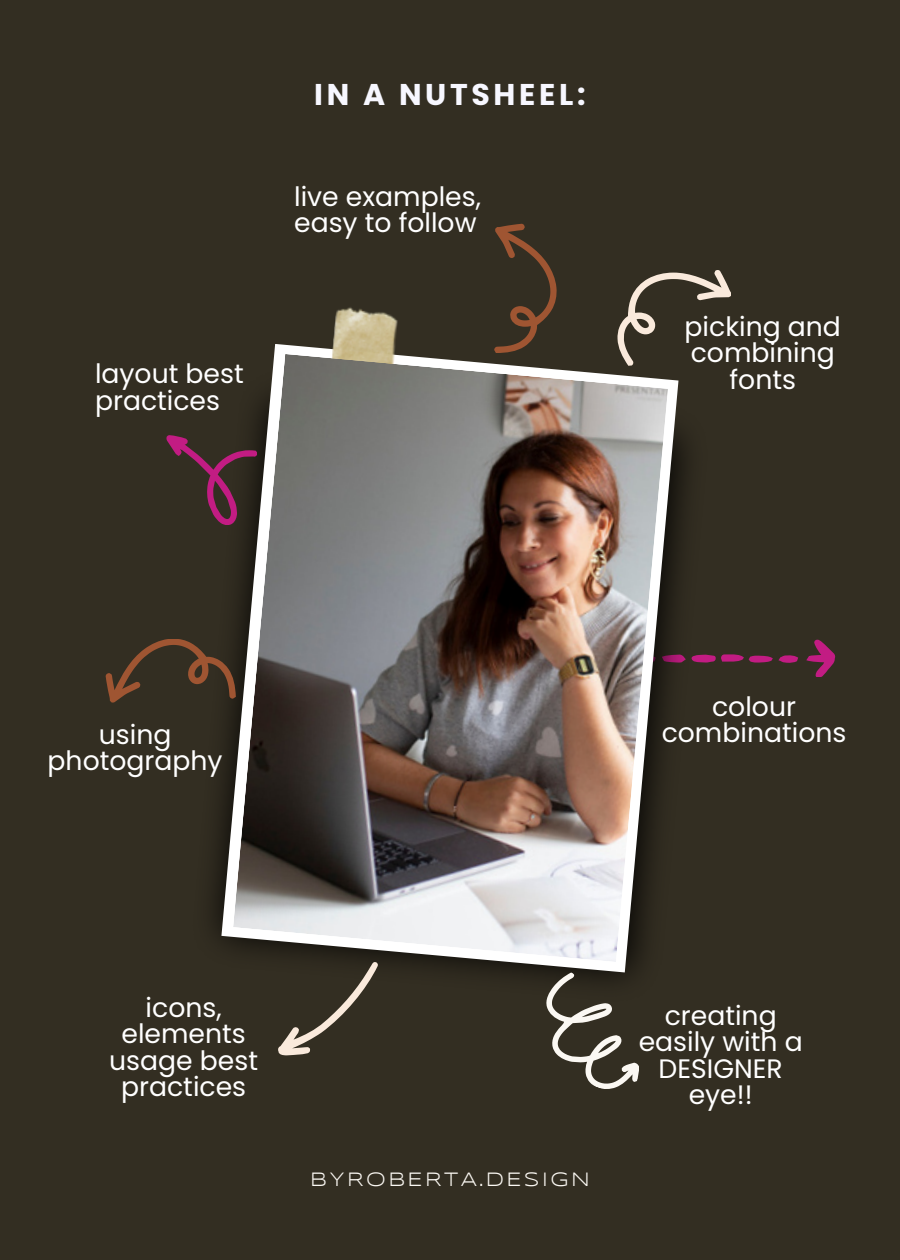
<style>
.page{position:relative;width:900px;height:1260px;background:#332e22}
.page>*{position:absolute;margin:0;border:0;box-sizing:border-box;transform-origin:0 0}
.t1{font:700 30px "Poppins";letter-spacing:.125em;color:#f7f7ff}
.t2{font:26.75px/26.2px "Poppins";color:#fff;text-align:center}
.t3{font:20px "Syncopate";letter-spacing:.125em;color:#fbf8f3}
</style>
<div class="page">
<svg style="left:712px;top:639px;width:123px;height:38px"></svg>
<img style="left:213px;top:380px;width:499px;height:597px">
<svg style="left:221px;top:344px;width:457px;height:628px"></svg>
<img style="left:322px;top:307px;width:96px;height:47px">
<img style="left:233px;top:354px;width:435px;height:608px">
<svg style="left:106px;top:639px;width:130px;height:64px"></svg>
<svg style="left:166px;top:435px;width:91px;height:90px"></svg>
<svg style="left:278px;top:962px;width:100px;height:93px"></svg>
<svg style="left:494px;top:224px;width:63px;height:129px"></svg>
<svg style="left:546px;top:972px;width:92px;height:117px"></svg>
<svg style="left:618px;top:270px;width:113px;height:96px"></svg>
<p class="t2" style="left:95px;top:361px;width:150px;text-align:left">layout best practices</p>
<p class="t1" style="left:314px;top:73px;width:273px">IN A NUTSHEEL:</p>
<p class="t2" style="left:294px;top:183px;width:188px;text-align:left">live examples, easy to follow</p>
<p class="t2" style="left:685px;top:314px;width:158px">picking and combining fonts</p>
<p class="t2" style="left:48px;top:721px;width:176px">using photography</p>
<p class="t2" style="left:662px;top:694px;width:186px">colour combinations</p>
<p class="t2" style="left:109px;top:995px;width:150px">icons, elements usage best practices</p>
<p class="t3" style="left:310px;top:1171px;width:281px">BYROBERTA.DESIGN</p>
<p class="t2" style="left:639px;top:1003px;width:166px">creating easily with a<br>DESIGNER eye!!</p>
</div>
